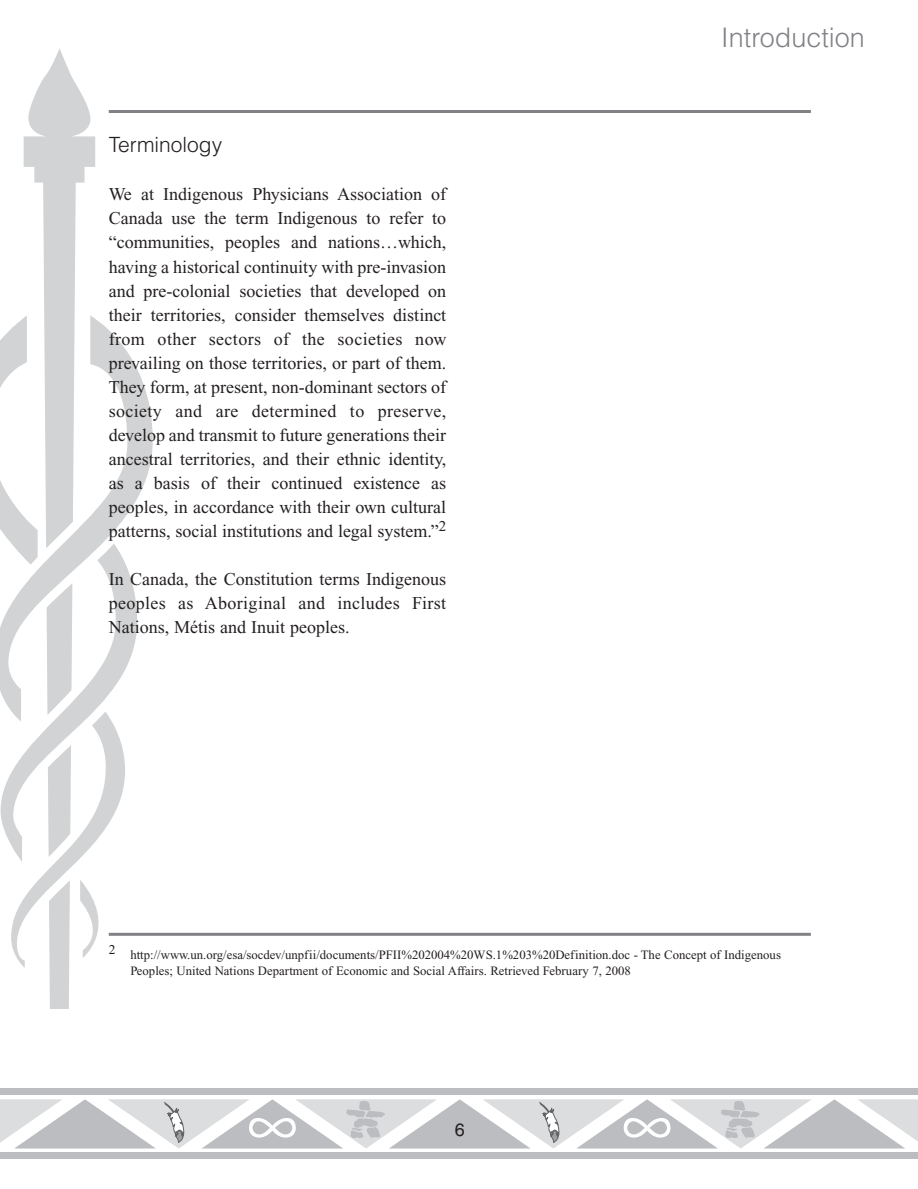
<style>
.page{position:relative;width:918px;height:1189px;background:#fff}
.page>*{position:absolute;margin:0;border:0;box-sizing:border-box;transform-origin:0 0}
.t1{font:300 27px "Helvetica";color:#808285}
.t2{font:300 21px "Helvetica";color:#231f20}
.t3{font:18px/24px "Times";color:#231f20;text-align:justify}
.t4{font:18px "Helvetica";color:#231f20}
.t5{font:12.75px/15.8px "Times";color:#231f20}
</style>
<div class="page">
<div style="left:0;top:1088px;width:918px;height:70px;background:#bbbdc0"></div>
<div style="left:0;top:1095px;width:918px;height:56px;background:linear-gradient(to right,#fff,#fff)"></div>
<svg style="left:137px;top:369px;width:16px;height:130px;fill:#d1d3d4"></svg>
<svg style="left:24px;top:48px;width:71px;height:960px;fill:#d3d5d6"></svg>
<svg style="left:0;top:315px;width:137px;height:652px"></svg>
<svg style="left:0;top:1099px;width:918px;height:49px"></svg>
<hr style="left:109px;top:110px;width:702px;height:3px;background:#808285">
<hr style="left:109px;top:932px;width:702px;height:3px;background:#808285">
<p class="t2" style="left:109px;top:137px;width:115px">Terminology</p>
<p class="t3" style="left:109px;top:184px;width:339px">We at Indigenous Physicians Association of Canada use the term Indigenous to refer to “communities, peoples and nations…which, having a historical continuity with pre-invasion and pre-colonial societies that developed on their territories, consider themselves distinct from other sectors of the societies now prevailing on those territories, or part of them.<br>They form, at present, non-dominant sectors of society and are determined to preserve, develop and transmit to future generations their ancestral territories, and their ethnic identity, as a basis of their continued existence as peoples, in accordance with their own cultural patterns, social institutions and legal system.”<sup>2</sup></p>
<p class="t3" style="left:109px;top:568px;width:339px">In Canada, the Constitution terms Indigenous peoples as Aboriginal and includes First Nations, Métis and Inuit peoples.</p>
<h1 class="t1" style="left:721px;top:28px;width:145px">Introduction</h1>
<p class="t5" style="left:130px;top:947px;width:652px;text-indent:-22px"><sup>2</sup> http://www.un.org/esa/socdev/unpfii/documents/PFII%202004%20WS.1%203%20Definition.doc - The Concept of Indigenous<br>Peoples; United Nations Department of Economic and Social Affairs. Retrieved February 7, 2008</p>
<p class="t4" style="left:455px;top:1122px;width:12px">6</p>
</div>
